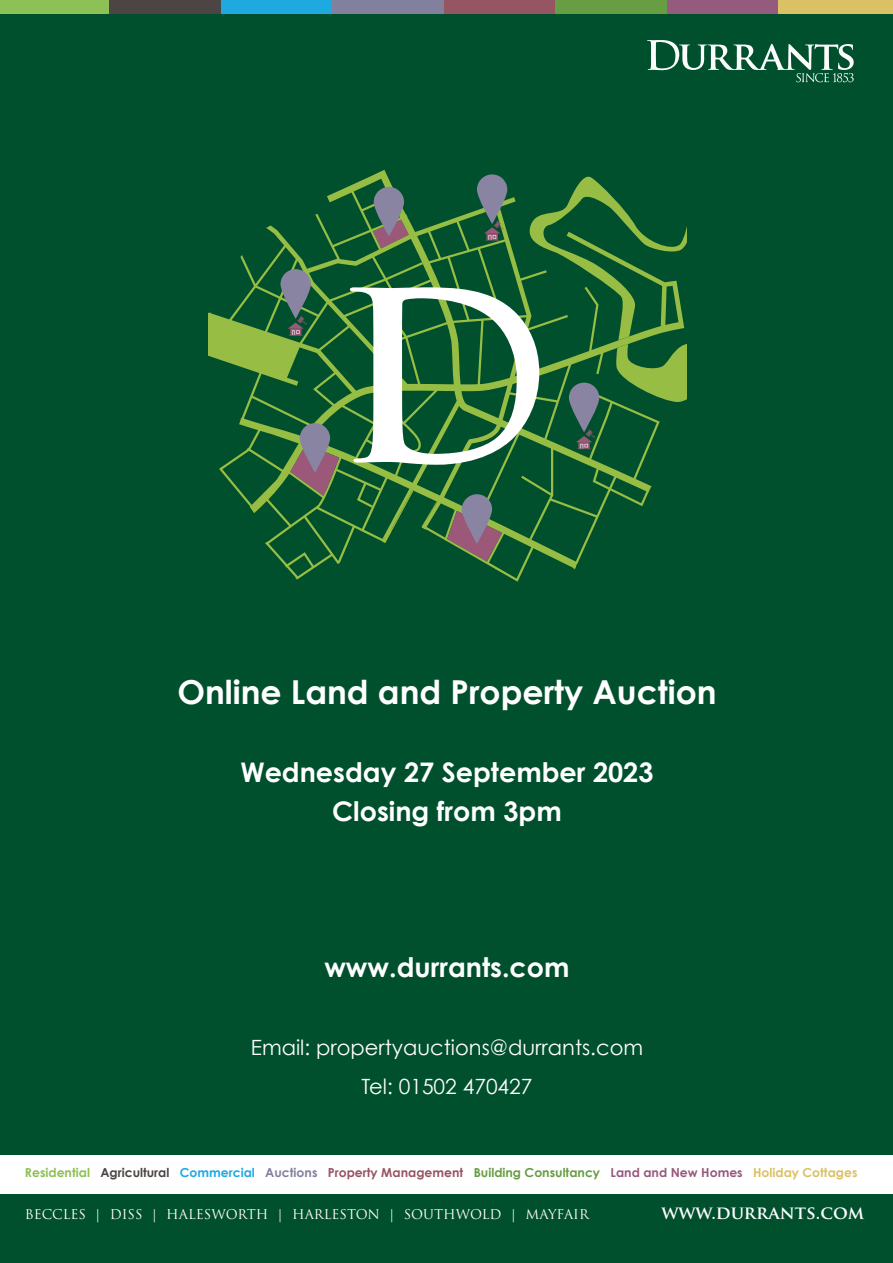
<style>
.page{position:relative;width:893px;height:1263px;background:#fff}
.page>*{position:absolute;margin:0;border:0;box-sizing:border-box;transform-origin:0 0}
.t1{font:700 33px "Century Gothic";color:#fff}
.t2{font:700 27px "Century Gothic";color:#fff}
.t3{font:21px "Century Gothic";color:#fff}
.Trajan_Bold{font:700 17.85px "Trajan Pro";color:#fff}
.Trajan_Regular{font:13.2px "Trajan Pro";color:#fff}
.Century_Gothic_Bold{font:700 12.45px "Century Gothic";color:#679d43}
.s1{color:#8dc055}
.s2{color:#4d4543}
.s3{color:#1fa9e1}
.s4{color:#81819e}
.s5{color:#955563}
.s6{color:#955b7d}
.s7{color:#d9c164}
</style>
<div class="page">
<div style="left:0;top:0;width:893px;height:1154px;background:#00502e"></div>
<div style="left:0;top:0;width:110px;height:13px;background:#8dc055"></div>
<div style="left:110px;top:0;width:111px;height:13px;background:#4d4543"></div>
<div style="left:221px;top:0;width:112px;height:13px;background:#1fa9e1"></div>
<div style="left:333px;top:0;width:111px;height:13px;background:#81819e"></div>
<div style="left:444px;top:0;width:112px;height:13px;background:#955563"></div>
<div style="left:667px;top:0;width:112px;height:13px;background:#955b7d"></div>
<div style="left:779px;top:0;width:114px;height:13px;background:#d9c164"></div>
<div style="left:556px;top:0;width:111px;height:13px;background:#679d43"></div>
<svg style="left:647px;top:40px;width:207px;height:43px"></svg>
<div style="left:0;top:1195px;width:893px;height:68px;background:#00502e"></div>
<svg style="left:208px;top:186px;width:142px;height:394px"></svg>
<svg style="left:290px;top:445px;width:49px;height:51px"></svg>
<svg style="left:300px;top:423px;width:30px;height:50px"></svg>
<svg style="left:280px;top:269px;width:31px;height:50px"></svg>
<svg style="left:288px;top:316px;width:19px;height:20px"></svg>
<svg style="left:350px;top:170px;width:337px;height:412px"></svg>
<p class="t1" style="left:177px;top:671px;width:541px">Online Land and Property Auction</p>
<p class="t2" style="left:240px;top:755px;width:415px">Wednesday 27 September 2023</p>
<p class="t2" style="left:332px;top:794px;width:231px">Closing from 3pm</p>
<p class="t2" style="left:324px;top:950px;width:247px">www.durrants.com</p>
<p class="t3" style="left:251px;top:1035px;width:394px">Email: propertyauctions@durrants.com</p>
<p class="t3" style="left:361px;top:1074px;width:173px">Tel: 01502 470427</p>
<p class="Century_Gothic_Bold" style="left:25px;top:1164px;width:834px"><span class="s1">Residential</span> <span class="s2">Agricultural</span> <span class="s3">Commercial</span> <span class="s4">Auctions</span> <span class="s5">Property Management</span> Building Consultancy <span class="s6">Land and New Homes</span> <span class="s7">Holiday Cottages</span></p>
<p class="Trajan_Regular" style="left:25px;top:1205px;width:565px">BECCLES | DISS | HALESWORTH | HARLESTON | SOUTHWOLD | MAYFAIR</p>
<p class="Trajan_Bold" style="left:661px;top:1201px;width:204px">WWW.DURRANTS.COM</p>
</div>
